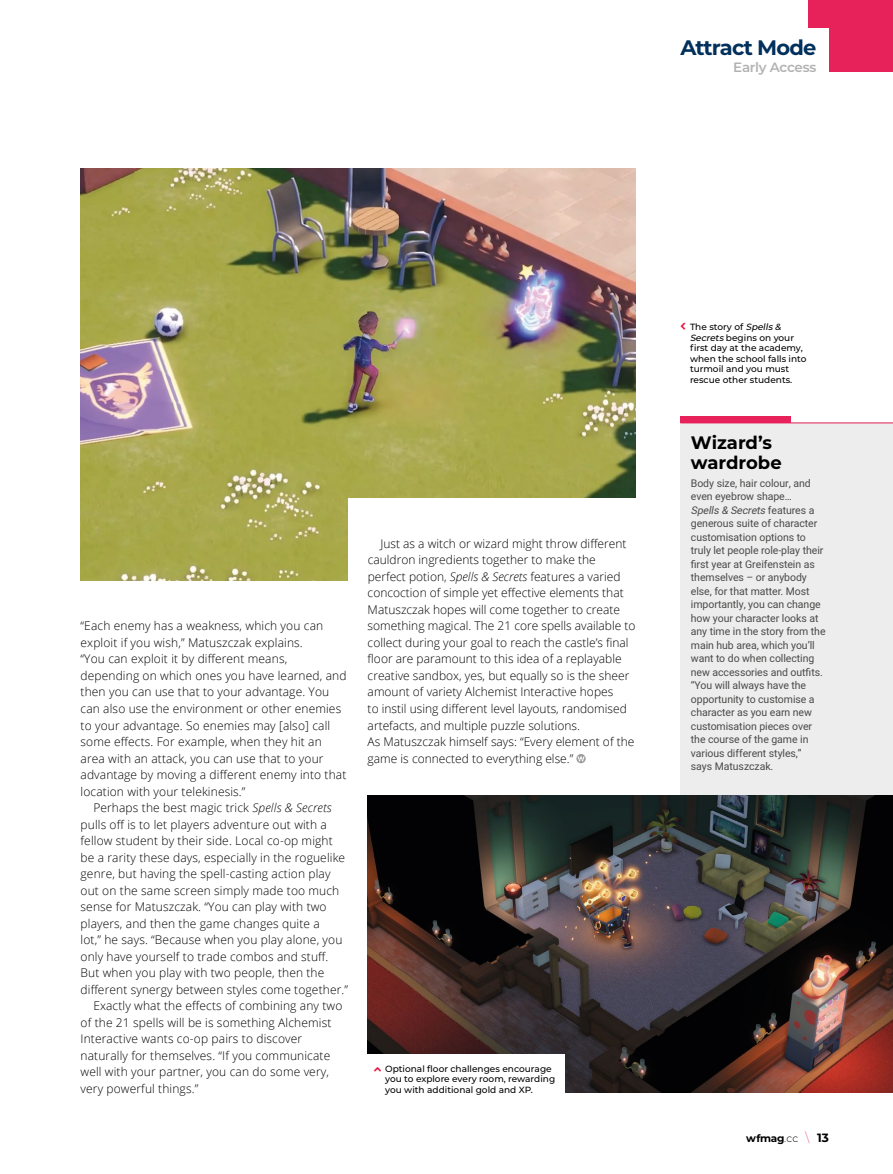
<style>
.page{position:relative;width:893px;height:1174px;background:#fff}
.page>*{position:absolute;margin:0;border:0;box-sizing:border-box;transform-origin:0 0}
.t1{font:700 21px "Montserrat";letter-spacing:-.04em;color:#00305b}
.t2{font:700 18px/19.5px "Montserrat";color:#000}
.t3{font:600 13.5px "Montserrat";letter-spacing:-.025em;color:#b3b2b2}
.t4{font:300 12px/16.5px "Open Sans";letter-spacing:.01em;color:#000}
.t5{font:10.5px/13.5px "Heebo";letter-spacing:-.005em;color:#4a4a49}
.t6{font:700 10.5px "Montserrat";letter-spacing:-.02em;color:#000}
.t7{font:500 9px/10.5px "Montserrat";color:#000}
.s1{font-style:italic}
.s2{font-weight:300}
.s3{font-weight:200;font-size:12.9px;color:#e7215a}
.s4{font-size:12px}
</style>
<div class="page">
<img style="left:81px;top:168px;width:555px;height:413px">
<div style="left:349px;top:498px;width:307px;height:165px;background:#fff"></div>
<div style="left:681px;top:422px;width:212px;height:373px;background:#ededed"></div>
<div style="left:681px;top:415px;width:110px;height:7px;background:#e7215a"></div>
<hr style="left:680px;top:422px;width:213px;height:1px;background:#e7215a">
<svg style="left:576px;top:754px;width:10px;height:9px"></svg>
<svg style="left:577px;top:756px;width:8px;height:5px"></svg>
<img style="left:368px;top:795px;width:525px;height:297px">
<div style="left:368px;top:1054px;width:197px;height:47px;background:#fff"></div>
<div style="left:808px;top:0;width:85px;height:72px;background:#e7215a"></div>
<div style="left:670px;top:29px;width:159px;height:57px;background:#fff"></div>
<h1 class="t1" style="left:680px;top:33px;width:137px">Attract Mode</h1>
<p class="t3" style="left:733px;top:58px;width:85px">Early Access</p>
<p class="t4" style="left:81px;top:617px;width:267px">“Each enemy has a weakness, which you can exploit if you wish,” Matuszczak explains.<br>“You can exploit it by different means, depending on which ones you have learned, and then you can use that to your advantage. You can also use the environment or other enemies to your advantage. So enemies may [also] call some effects. For example, when they hit an area with an attack, you can use that to your advantage by moving a different enemy into that location with your telekinesis.”</p>
<p class="t4" style="left:93px;top:799px;width:240px">Perhaps the best magic trick <span class="s1">Spells &amp; Secrets</span></p>
<p class="t4" style="left:81px;top:815px;width:248px">pulls off is to let players adventure out with a</p>
<p class="t4" style="left:81px;top:832px;width:254px">fellow student by their side. Local co-op might</p>
<p class="t4" style="left:81px;top:848px;width:266px">be a rarity these days, especially in the roguelike</p>
<p class="t4" style="left:81px;top:865px;width:251px">genre, but having the spell-casting action play</p>
<p class="t4" style="left:81px;top:881px;width:260px">out on the same screen simply made too much</p>
<p class="t4" style="left:81px;top:898px;width:248px">sense for Matuszczak. “You can play with two</p>
<p class="t4" style="left:81px;top:914px;width:241px">players, and then the game changes quite a</p>
<p class="t4" style="left:81px;top:931px;width:263px">lot,” he says. “Because when you play alone, you</p>
<p class="t4" style="left:81px;top:947px;width:249px">only have yourself to trade combos and stuff.</p>
<p class="t4" style="left:81px;top:964px;width:245px">But when you play with two people, then the</p>
<p class="t4" style="left:81px;top:980px;width:269px">different synergy between styles come together.”</p>
<p class="t4" style="left:93px;top:997px;width:251px">Exactly what the effects of combining any two</p>
<p class="t4" style="left:81px;top:1013px;width:252px">of the 21 spells will be is something Alchemist</p>
<p class="t4" style="left:81px;top:1030px;width:223px">Interactive wants co-op pairs to discover</p>
<p class="t4" style="left:81px;top:1046px;width:251px">naturally for themselves. “If you communicate</p>
<p class="t4" style="left:81px;top:1063px;width:250px">well with your partner, you can do some very,</p>
<p class="t4" style="left:81px;top:1079px;width:119px">very powerful things.”</p>
<p class="t4" style="left:368px;top:535px;width:269px;text-indent:13px">Just as a witch or wizard might throw different cauldron ingredients together to make the perfect potion, <span class="s1">Spells &amp; Secrets</span> features a varied concoction of simple yet effective elements that Matuszczak hopes will come together to create something magical. The 21 core spells available to collect during your goal to reach the castle’s final floor are paramount to this idea of a replayable creative sandbox, yes, but equally so is the sheer amount of variety Alchemist Interactive hopes<br>to instil using different level layouts, randomised artefacts, and multiple puzzle solutions.<br>As Matuszczak himself says: “Every element of the game is connected to everything else.”</p>
<p class="t7" style="left:385px;top:1062px;width:172px">Optional floor challenges encourage you to explore every room, rewarding you with additional gold and XP.</p>
<p class="t7" style="left:690px;top:321px;width:118px">The story of <span class="s1">Spells &amp;<br>Secrets</span> begins on your first day at the academy, when the school falls into turmoil and you must rescue other students.</p>
<h2 class="t2" style="left:691px;top:432px;width:92px">Wizard’s wardrobe</h2>
<p class="t5" style="left:691px;top:476px;width:136px">Body size, hair colour, and even eyebrow shape…<br><span class="s1">Spells &amp; Secrets</span> f e a t u r e s a generous suite of character customisation options to truly let people role-play their first year at Greifenstein as themselves – or anybody else, for that matter. Most importantly, you can change how your character looks at any time in the story from the main hub area, which you’ll want to do when collecting new accessories and outfits. “You will always have the opportunity to customise a character as you earn new customisation pieces over the course of the game in various different styles,” says Matuszczak.</p>
<p class="t6" style="left:746px;top:1130px;width:84px">wfmag<span class="s2">.cc</span> <span class="s3">\</span> <span class="s4">13</span></p>
</div>
